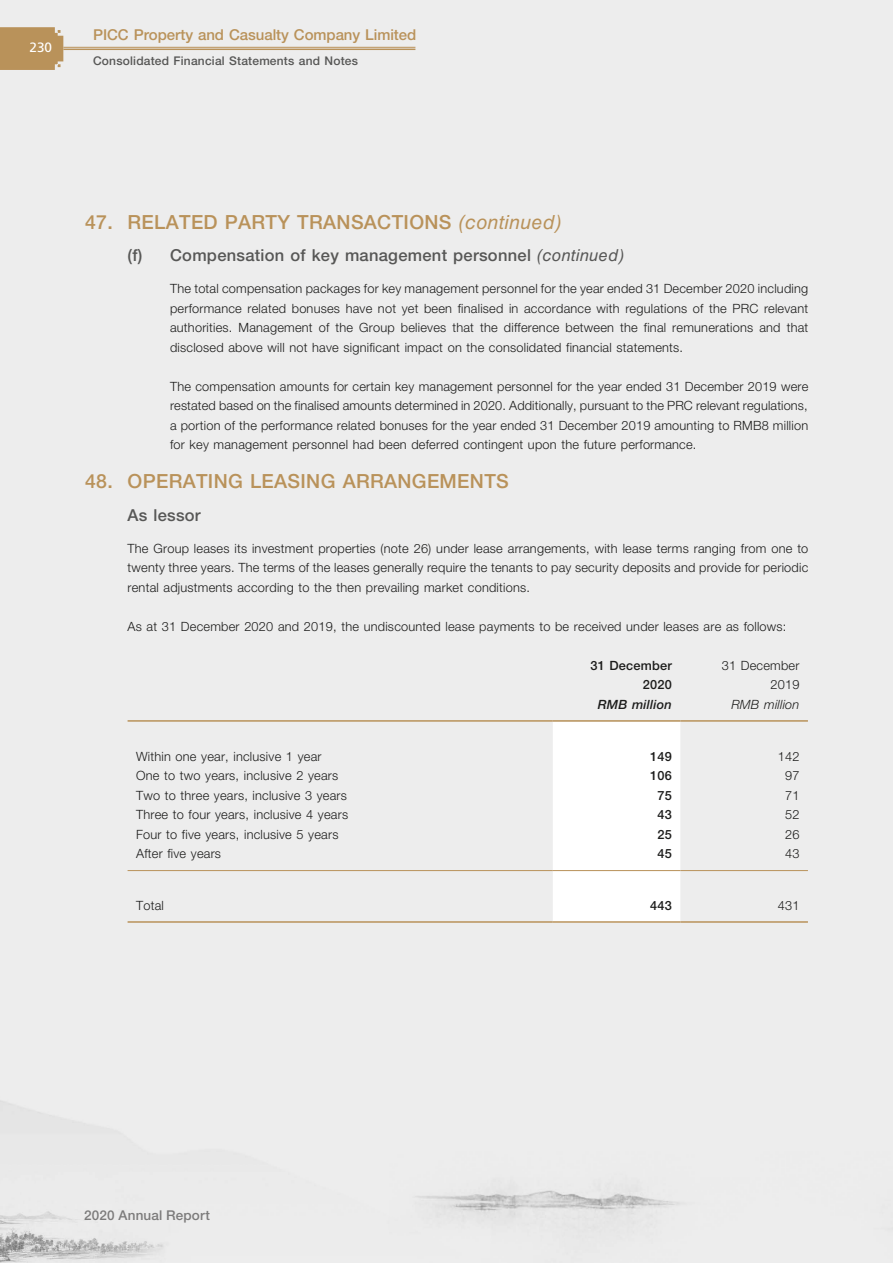
<style>
.page{position:relative;width:893px;height:1263px;background:#fff}
.page>*{position:absolute;margin:0;border:0;box-sizing:border-box;transform-origin:0 0}
.t1{font:500 19.5px "Helvetica Neue LT Std";letter-spacing:.015em;color:#b9925a}
.t2{font:500 16.5px "Helvetica Neue LT Std";letter-spacing:.015em;color:#575756}
.t3{font:500 15px "Helvetica Neue LT Std";letter-spacing:-.005em;color:#b9925a}
.t4{font:500 13.5px "Helvetica Neue LT Std";letter-spacing:.01em;color:#7c7b7b}
.t5{font:13.5px "Frutiger LT Std";color:#fff}
.t6{font:300 12.75px/19.5px "Helvetica Neue LT Std";letter-spacing:.015em;color:#1c1c1b;text-align:justify}
.t7{font:500 12.75px/19.5px "Helvetica Neue LT Std";letter-spacing:.015em;color:#1c1c1b;text-align:right}
.t8{font:italic 500 12.75px "Helvetica Neue LT Std";letter-spacing:.015em;color:#1c1c1b}
.t9{font:italic 300 12.75px "Helvetica Neue LT Std";letter-spacing:.015em;color:#1c1c1b}
.t10{font:500 12px "Helvetica Neue LT Std";letter-spacing:.015em;color:#575756}
.s1{font-family:"Helvetica LT Std";font-weight:400;font-style:italic}
</style>
<div class="page">
<div style="left:0;top:0;width:892px;height:1263px;background:#ededed"></div>
<svg style="left:0;top:27px;width:63px;height:43px;background:#bb9660"></svg>
<hr style="left:63px;top:47px;width:352px;height:1px;background:#b9925a">
<hr style="left:63px;top:49px;width:352px;height:1px;background:#b9925a">
<div style="left:553px;top:722px;width:127px;height:199px;background:#fff"></div>
<hr style="left:128px;top:720px;width:425px;height:2px;background:#b9925a">
<hr style="left:553px;top:720px;width:127px;height:2px;background:#b9925a">
<hr style="left:680px;top:720px;width:128px;height:2px;background:#b9925a">
<hr style="left:128px;top:870px;width:425px;height:1px;background:#b9925a">
<hr style="left:553px;top:870px;width:127px;height:1px;background:#b9925a">
<hr style="left:680px;top:870px;width:128px;height:1px;background:#b9925a">
<hr style="left:128px;top:921px;width:425px;height:2px;background:#b9925a">
<hr style="left:553px;top:921px;width:127px;height:2px;background:#b9925a">
<hr style="left:680px;top:921px;width:128px;height:2px;background:#b9925a">
<p class="t5" style="left:30px;top:40px;width:24px">230</p>
<p class="t3" style="left:93px;top:25px;width:325px">PICC Property and Casualty Company Limited</p>
<p class="t10" style="left:93px;top:54px;width:266px">Consolidated Financial Statements and Notes</p>
<h1 class="t1" style="left:85px;top:210px;width:478px">47. RELATED PARTY TRANSACTIONS <span class="s1">(continued)</span></h1>
<p class="t2" style="left:128px;top:245px;width:498px">(f) Compensation of key management personnel <span class="s1">(continued)</span></p>
<p class="t6" style="left:170px;top:279px;width:640px">The total compensation packages for key management personnel for the year ended 31 December 2020 including performance related bonuses have not yet been finalised in accordance with regulations of the PRC relevant authorities. Management of the Group believes that the difference between the final remunerations and that disclosed above will not have significant impact on the consolidated financial statements.</p>
<p class="t6" style="left:170px;top:376px;width:640px">The compensation amounts for certain key management personnel for the year ended 31 December 2019 were restated based on the finalised amounts determined in 2020. Additionally, pursuant to the PRC relevant regulations, a portion of the performance related bonuses for the year ended 31 December 2019 amounting to RMB8 million for key management personnel had been deferred contingent upon the future performance.</p>
<h1 class="t1" style="left:85px;top:470px;width:425px">48. OPERATING LEASING ARRANGEMENTS</h1>
<p class="t2" style="left:128px;top:505px;width:75px">As lessor</p>
<p class="t6" style="left:128px;top:538px;width:682px">The Group leases its investment properties (note 26) under lease arrangements, with lease terms ranging from one to twenty three years. The terms of the leases generally require the tenants to pay security deposits and provide for periodic rental adjustments according to the then prevailing market conditions.</p>
<p class="t6" style="left:128px;top:616px;width:660px">As at 31 December 2020 and 2019, the undiscounted lease payments to be received under leases are as follows:</p>
<p class="t7" style="left:590px;top:655px;width:83px">31 December<br>2020</p>
<p class="t6" style="left:722px;top:655px;width:79px;text-align:right">31 December<br>2019</p>
<p class="t8" style="left:598px;top:697px;width:76px">RMB million</p>
<p class="t9" style="left:731px;top:697px;width:70px">RMB million</p>
<p class="t6" style="left:136px;top:746px;width:187px">Within one year, inclusive 1 year</p>
<p class="t7" style="left:650px;top:746px;width:23px">149</p>
<p class="t6" style="left:778px;top:746px;width:23px">142</p>
<p class="t6" style="left:136px;top:766px;width:204px">One to two years, inclusive 2 years</p>
<p class="t7" style="left:650px;top:766px;width:23px">106</p>
<p class="t6" style="left:785px;top:766px;width:16px">97</p>
<p class="t6" style="left:136px;top:785px;width:212px">Two to three years, inclusive 3 years</p>
<p class="t7" style="left:657px;top:785px;width:16px">75</p>
<p class="t6" style="left:785px;top:785px;width:16px">71</p>
<p class="t6" style="left:136px;top:805px;width:214px">Three to four years, inclusive 4 years</p>
<p class="t7" style="left:657px;top:805px;width:16px">43</p>
<p class="t6" style="left:785px;top:805px;width:16px">52</p>
<p class="t6" style="left:136px;top:824px;width:204px">Four to five years, inclusive 5 years</p>
<p class="t7" style="left:657px;top:824px;width:16px">25</p>
<p class="t6" style="left:785px;top:824px;width:16px">26</p>
<p class="t6" style="left:136px;top:844px;width:86px">After five years</p>
<p class="t7" style="left:657px;top:844px;width:16px">45</p>
<p class="t6" style="left:785px;top:844px;width:16px">43</p>
<p class="t6" style="left:136px;top:895px;width:29px">Total</p>
<p class="t7" style="left:650px;top:895px;width:23px">443</p>
<p class="t6" style="left:778px;top:895px;width:23px">431</p>
<p class="t4" style="left:84px;top:1207px;width:127px">2020 Annual Report</p>
</div>
